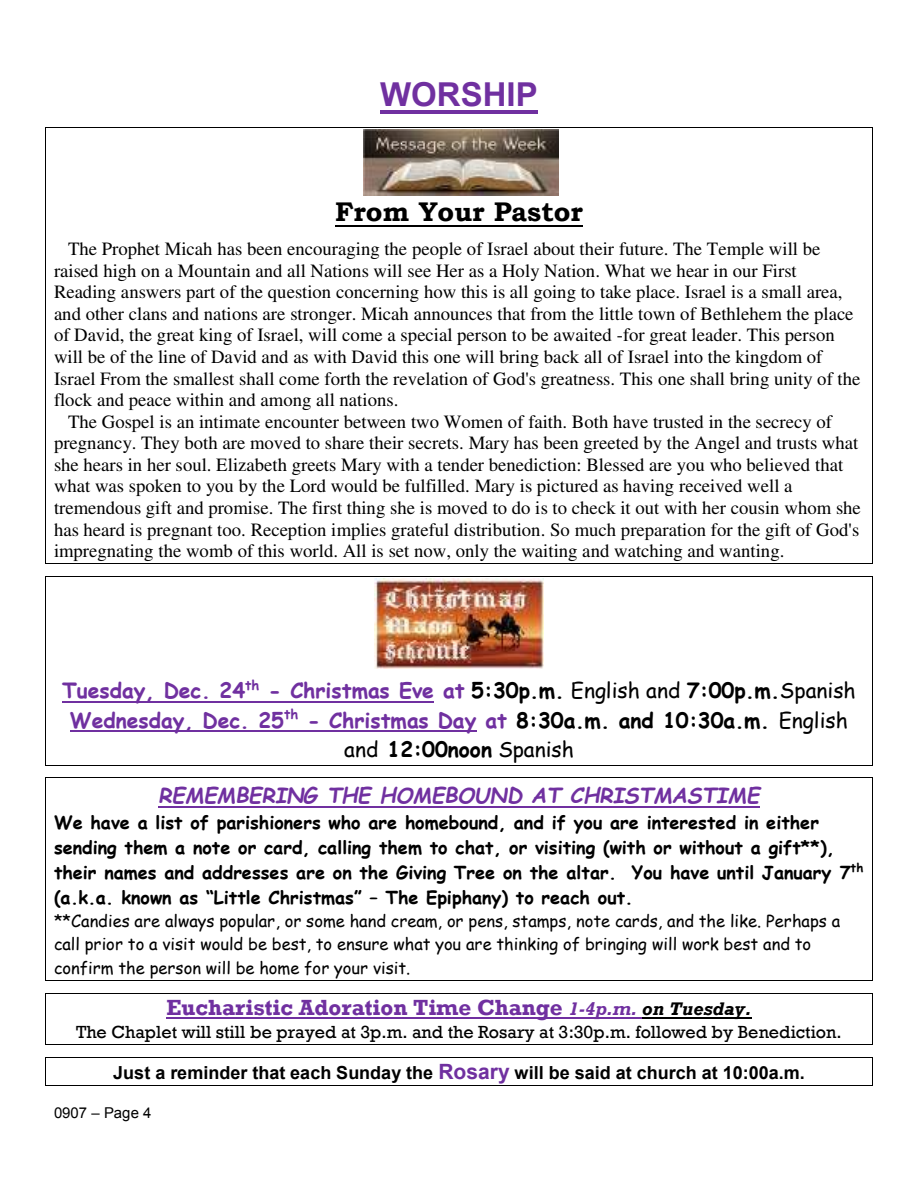
<style>
.page{position:relative;width:918px;height:1188px;background:#fff}
.page>*{position:absolute;margin:0;border:0;box-sizing:border-box;transform-origin:0 0}
.t1{font:700 33px "Arial";color:#7030a0}
.t2{font:700 27px "Bookman Old Style";color:#000}
.t3{font:700 22.5px "Rockwell";color:#7030a0}
.t4{font:700 21px/29.4px "Comic Sans MS";color:#7030a0;text-align:center}
.t5{font:italic 700 21px "Comic Sans MS";color:#7030a0}
.t6{font:18.75px "Times New Roman";color:#000}
.t7{font:700 18px/25px "Comic Sans MS";color:#000}
.t8{font:18px "Rockwell";color:#000}
.t9{font:700 18px "Arial";color:#000}
.t10{font:16.5px/23.1px "Comic Sans MS";color:#000}
.t11{font:15px "Arial";color:#000}
.s1{color:#000}
.s2{font-weight:400;color:#000}
.s3{font-style:italic;font-size:18.75px}
.s4{font-style:italic;font-size:18.75px;color:#000}
.s5{font-size:21px;color:#7030a0}
</style>
<div class="page">
<hr style="left:380px;top:110px;width:158px;height:3px;background:#7030a0">
<img style="left:364px;top:129px;width:194px;height:67px">
<hr style="left:46px;top:127px;width:826px;height:1px;background:#000">
<hr style="left:45px;top:128px;width:1px;height:68px;background:#000">
<hr style="left:872px;top:128px;width:1px;height:68px;background:#000">
<hr style="left:335px;top:225px;width:248px;height:1px;background:#000">
<hr style="left:45px;top:196px;width:1px;height:32px;background:#000">
<hr style="left:872px;top:196px;width:1px;height:32px;background:#000">
<hr style="left:46px;top:563px;width:826px;height:1px;background:#000">
<svg style="left:45px;top:228px;width:1px;height:336px"></svg>
<svg style="left:872px;top:228px;width:1px;height:336px"></svg>
<img style="left:375px;top:578px;width:168px;height:90px">
<hr style="left:46px;top:576px;width:826px;height:1px;background:#000">
<hr style="left:45px;top:577px;width:1px;height:91px;background:#000">
<hr style="left:872px;top:577px;width:1px;height:91px;background:#000">
<hr style="left:62px;top:701px;width:372px;height:2px;background:#7030a0">
<hr style="left:45px;top:675px;width:1px;height:30px;background:#000">
<hr style="left:872px;top:675px;width:1px;height:30px;background:#000">
<hr style="left:70px;top:731px;width:406px;height:1px;background:#7030a0">
<svg style="left:45px;top:705px;width:1px;height:29px"></svg>
<svg style="left:872px;top:705px;width:1px;height:29px"></svg>
<hr style="left:46px;top:765px;width:826px;height:1px;background:#000">
<hr style="left:45px;top:734px;width:1px;height:31px;background:#000">
<hr style="left:872px;top:734px;width:1px;height:31px;background:#000">
<hr style="left:158px;top:806px;width:602px;height:1px;background:#7030a0">
<hr style="left:46px;top:778px;width:826px;height:1px;background:#000">
<hr style="left:45px;top:778px;width:1px;height:31px;background:#000">
<hr style="left:872px;top:778px;width:1px;height:31px;background:#000">
<hr style="left:46px;top:980px;width:826px;height:1px;background:#000">
<svg style="left:45px;top:809px;width:1px;height:172px"></svg>
<svg style="left:872px;top:809px;width:1px;height:172px"></svg>
<hr style="left:167px;top:1017px;width:475px;height:1px;background:#7030a0">
<hr style="left:642px;top:1017px;width:109px;height:1px;background:#000">
<hr style="left:46px;top:993px;width:826px;height:1px;background:#000">
<hr style="left:46px;top:1044px;width:826px;height:1px;background:#000">
<svg style="left:45px;top:993px;width:1px;height:52px"></svg>
<svg style="left:872px;top:993px;width:1px;height:52px"></svg>
<hr style="left:46px;top:1057px;width:826px;height:1px;background:#000">
<hr style="left:46px;top:1085px;width:826px;height:1px;background:#000">
<svg style="left:45px;top:1057px;width:1px;height:29px"></svg>
<svg style="left:872px;top:1057px;width:1px;height:29px"></svg>
<h1 class="t1" style="left:380px;top:82px;width:159px">WORSHIP</h1>
<h2 class="t2" style="left:335px;top:196px;width:249px">From Your Pastor</h2>
<p class="t6" style="left:68px;top:242px;width:754px">The Prophet Micah has been encouraging the people of Israel about their future. The Temple will be</p>
<p class="t6" style="left:54px;top:264px;width:744px">raised high on a Mountain and all Nations will see Her as a Holy Nation. What we hear in our First</p>
<p class="t6" style="left:54px;top:285px;width:790px">Reading answers part of the question concerning how this is all going to take place. Israel is a small area,</p>
<p class="t6" style="left:54px;top:307px;width:801px">and other clans and nations are stronger. Micah announces that from the little town of Bethlehem the place</p>
<p class="t6" style="left:54px;top:329px;width:782px">of David, the great king of Israel, will come a special person to be awaited -for great leader. This person</p>
<p class="t6" style="left:54px;top:350px;width:770px">will be of the line of David and as with David this one will bring back all of Israel into the kingdom of</p>
<p class="t6" style="left:54px;top:372px;width:808px">Israel From the smallest shall come forth the revelation of God's greatness. This one shall bring unity of the</p>
<p class="t6" style="left:54px;top:393px;width:346px">flock and peace within and among all nations.</p>
<p class="t6" style="left:68px;top:415px;width:766px">The Gospel is an intimate encounter between two Women of faith. Both have trusted in the secrecy of</p>
<p class="t6" style="left:54px;top:437px;width:806px">pregnancy. They both are moved to share their secrets. Mary has been greeted by the Angel and trusts what</p>
<p class="t6" style="left:54px;top:458px;width:791px">she hears in her soul. Elizabeth greets Mary with a tender benediction: Blessed are you who believed that</p>
<p class="t6" style="left:54px;top:480px;width:740px">what was spoken to you by the Lord would be fulfilled. Mary is pictured as having received well a</p>
<p class="t6" style="left:54px;top:501px;width:808px">tremendous gift and promise. The first thing she is moved to do is to check it out with her cousin whom she</p>
<p class="t6" style="left:54px;top:523px;width:807px">has heard is pregnant too. Reception implies grateful distribution. So much preparation for the gift of God's</p>
<p class="t6" style="left:54px;top:545px;width:732px">impregnating the womb of this world. All is set now, only the waiting and watching and wanting.</p>
<p class="t4" style="left:62px;top:678px;width:795px">Tuesday, Dec. 24<sup>th</sup> - Christmas Eve at <span class="s1">5:30p.m.</span> <span class="s2">English and</span> <span class="s1">7:00p.m.</span><span class="s2">Spanish<br></span>Wednesday, Dec. 25<sup>th</sup> - Christmas Day at <span class="s1">8:30a.m. and 10:30a.m.</span> <span class="s2">English and</span> <span class="s1">12:00noon</span> <span class="s2">Spanish</span></p>
<p class="t5" style="left:158px;top:783px;width:603px">REMEMBERING THE HOMEBOUND AT CHRISTMASTIME</p>
<p class="t7" style="left:54px;top:812px;width:811px">We have a list of parishioners who are homebound, and if you are interested in either sending them a note or card, calling them to chat, or visiting (with or without a gift**), their names and addresses are on the Giving Tree on the altar. You have until January 7<sup>th </sup>(a.k.a. known as “Little Christmas” – The Epiphany) to reach out.</p>
<p class="t10" style="left:54px;top:912px;width:788px">**Candies are always popular, or some hand cream, or pens, stamps, note cards, and the like. Perhaps a call prior to a visit would be best, to ensure what you are thinking of bringing will work best and to confirm the person will be home for your visit.</p>
<p class="t3" style="left:167px;top:1000px;width:586px">Eucharistic Adoration Time Change <span class="s3">1-4p.m.</span> <span class="s4">on Tuesday.</span></p>
<p class="t8" style="left:76px;top:1026px;width:767px">The Chaplet will still be prayed at 3p.m. and the Rosary at 3:30p.m. followed by Benediction.</p>
<p class="t9" style="left:113px;top:1065px;width:693px">Just a reminder that each Sunday the <span class="s5">Rosary</span> will be said at church at 10:00a.m.</p>
<p class="t11" style="left:54px;top:1107px;width:99px">0907 – Page 4</p>
</div>
